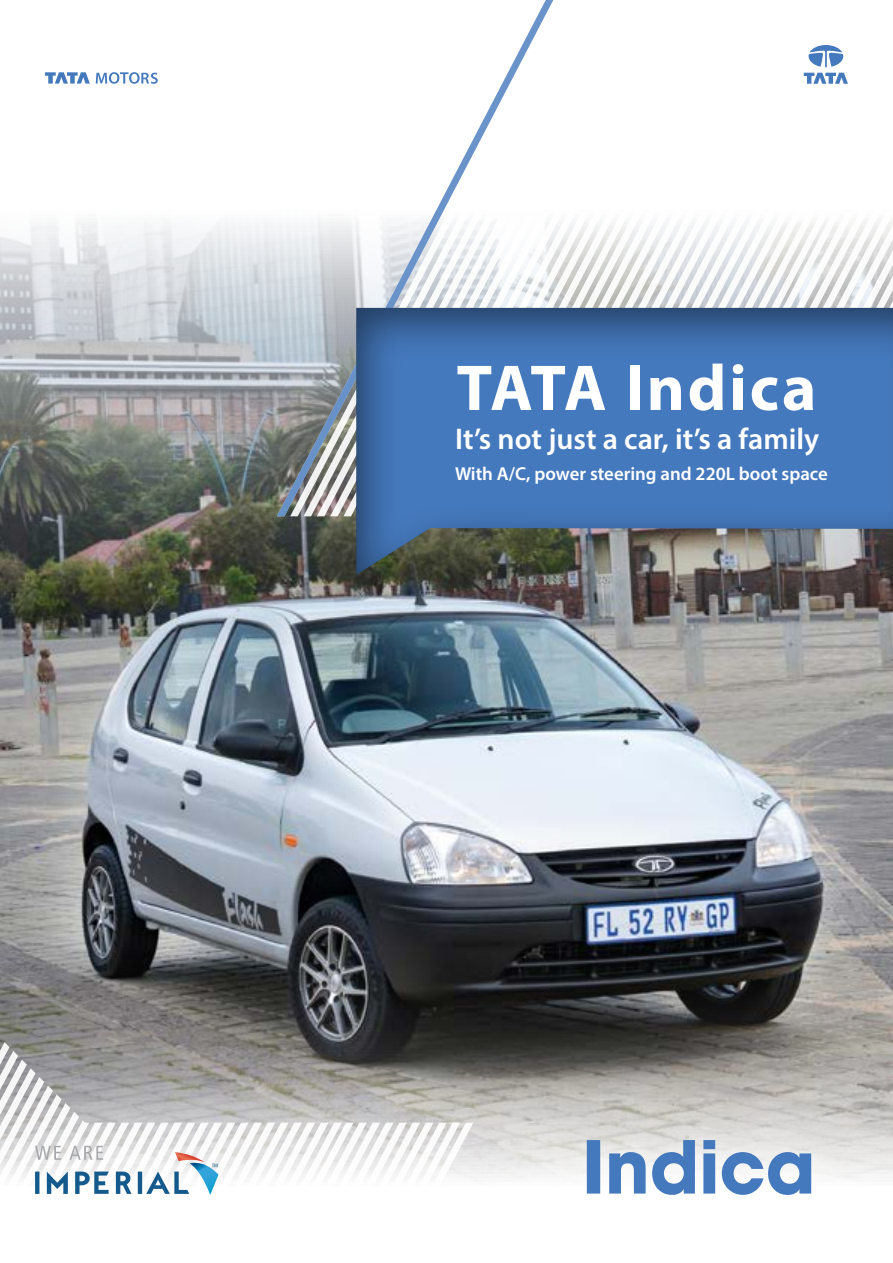
<style>
.page{position:relative;width:893px;height:1263px;background:#fff}
.page>*{position:absolute;margin:0;border:0;box-sizing:border-box;transform-origin:0 0}
.t1{font:700 65.25px "Myriad Pro";letter-spacing:.04em;color:#fff}
.t2{font:600 30px "Myriad Pro";color:#fff}
.t3{font:600 18.75px "Myriad Pro";color:#fff}
</style>
<div class="page">
<img style="left:0;top:54px;width:893px;height:1126px">
<svg style="left:45px;top:72px;width:45px;height:12px"></svg>
<svg style="left:96px;top:72px;width:62px;height:12px"></svg>
<svg style="left:809px;top:45px;width:34px;height:22px"></svg>
<svg style="left:804px;top:73px;width:44px;height:11px"></svg>
<svg style="left:266px;top:0;width:316px;height:516px"></svg>
<svg style="left:562px;top:1117px;width:284px;height:77px;fill:#dddcda"></svg>
<svg style="left:587px;top:1140px;width:224px;height:55px"></svg>
<div style="left:343px;top:296px;width:550px;height:279px;background:#000;opacity:.51"></div>
<svg style="left:35px;top:1146px;width:183px;height:49px"></svg>
<h1 class="t1" style="left:456px;top:345px;width:361px">TATA Indica</h1>
<h2 class="t2" style="left:455px;top:420px;width:366px">It’s not just a car, it’s a family</h2>
<p class="t3" style="left:455px;top:462px;width:374px">With A/C, power steering and 220L boot space</p>
</div>
